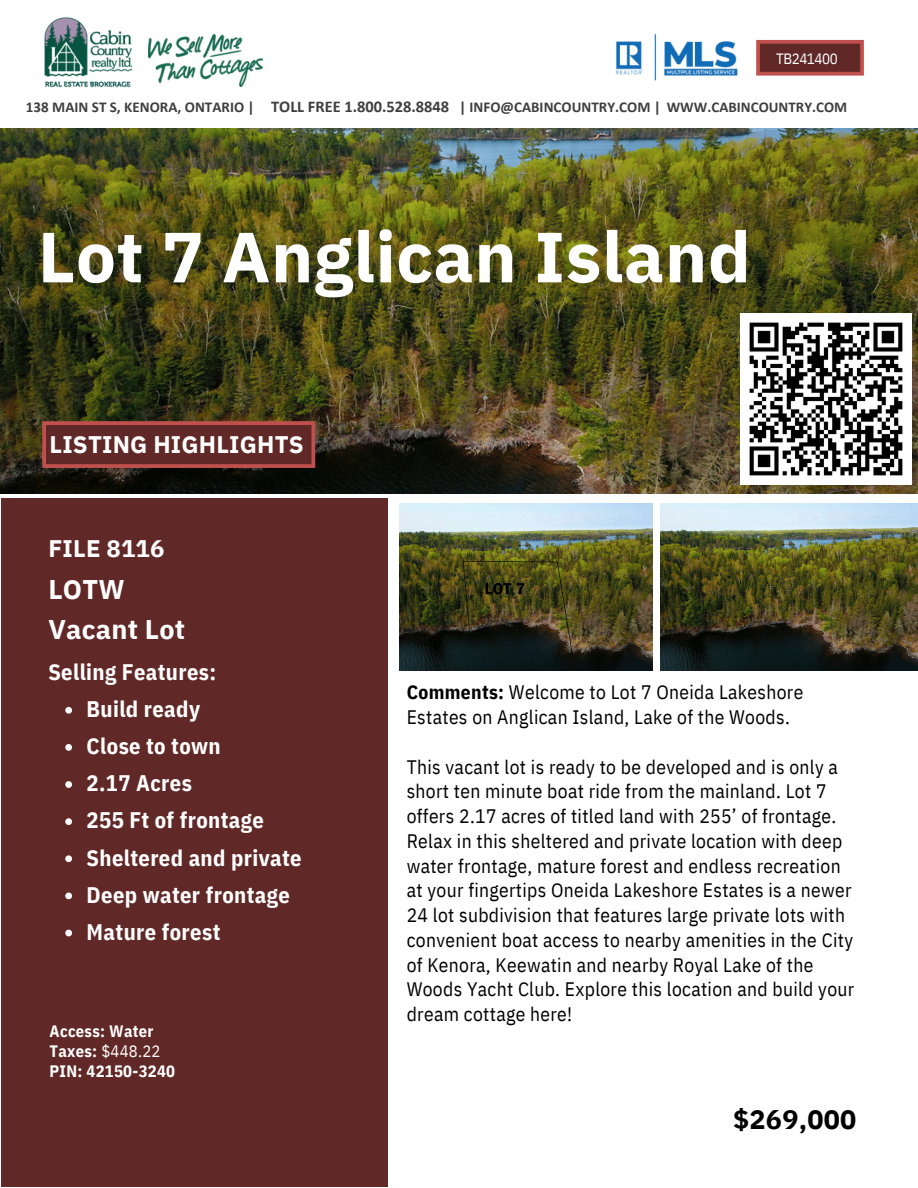
<style>
.page{position:relative;width:918px;height:1188px;background:#fff}
.page>*{position:absolute;margin:0;border:0;box-sizing:border-box;transform-origin:0 0}
.t1{font:700 70.8px "IBM Plex Sans";letter-spacing:.01em;color:#fff}
.t2{font:700 27px/40.5px "IBM Plex Sans";letter-spacing:.01em;color:#fff}
.t3{font:700 27px "IBM Plex Sans";letter-spacing:.01em;color:#000}
.t4{font:700 24px "IBM Plex Sans";letter-spacing:.01em;color:#fff}
.t5{font:700 22.5px "IBM Plex Sans Cond";letter-spacing:.015em;color:#fff}
.t6{font:19.5px/24.8px "IBM Plex Sans Cond";letter-spacing:.015em;color:#000}
.t7{font:700 16.5px "IBM Plex Sans Cond";letter-spacing:.015em;color:#fff}
.t8{font:700 16.5px "Calibri";color:#3f3f3f}
.t9{font:16.5px "IBM Plex Sans Cond";color:#fff}
.t10{font:700 15px "Calibri";color:#3f3f3f}
.t11{font:15px "IBM Plex Sans Cond";letter-spacing:-.03em;color:#fff}
.s1{font-weight:700}
</style>
<div class="page">
<div style="left:1px;top:499px;width:387px;height:688px;background:#602826"></div>
<img style="left:615px;top:33px;width:123px;height:48px">
<div style="left:758px;top:42px;width:104px;height:32px;background:#602826"></div>
<div style="left:756px;top:40px;width:108px;height:36px;border:4px solid #c0504d"></div>
<img style="left:0;top:129px;width:918px;height:364px">
<img style="left:44px;top:17px;width:89px;height:71px">
<img style="left:149px;top:34px;width:113px;height:52px">
<div style="left:44px;top:423px;width:269px;height:43px;background:#602826"></div>
<div style="left:42px;top:421px;width:273px;height:47px;border:4px solid #c0504d"></div>
<img style="left:741px;top:313px;width:171px;height:171px">
<svg style="left:65px;top:707px;width:7px;height:7px"></svg>
<svg style="left:65px;top:744px;width:7px;height:7px"></svg>
<svg style="left:65px;top:781px;width:7px;height:7px"></svg>
<svg style="left:65px;top:818px;width:7px;height:7px"></svg>
<svg style="left:65px;top:855px;width:7px;height:7px"></svg>
<svg style="left:65px;top:893px;width:7px;height:6px"></svg>
<svg style="left:65px;top:930px;width:7px;height:6px"></svg>
<img style="left:399px;top:504px;width:253px;height:166px">
<img style="left:661px;top:504px;width:257px;height:166px">
<p class="t11" style="left:776px;top:49px;width:63px">TB241400</p>
<p class="t10" style="left:26px;top:100px;width:230px">138 MAIN ST S, KENORA, ONTARIO |</p>
<p class="t8" style="left:271px;top:99px;width:180px">TOLL FREE 1.800.528.8848</p>
<p class="t10" style="left:459px;top:100px;width:390px">| INFO@CABINCOUNTRY.COM | WWW.CABINCOUNTRY.COM</p>
<p class="t1" style="left:38px;top:210px;width:714px">Lot 7 Anglican Island</p>
<p class="t4" style="left:50px;top:428px;width:256px">LISTING HIGHLIGHTS</p>
<p class="t4" style="left:48px;top:533px;width:118px">FILE 8116</p>
<p class="t2" style="left:48px;top:568px;width:138px">LOTW<br>Vacant Lot</p>
<p class="t5" style="left:48px;top:657px;width:169px">Selling Features:</p>
<h1 class="t5" style="left:87px;top:694px;width:115px">Build ready</h1>
<p class="t5" style="left:87px;top:731px;width:136px">Close to town</p>
<h3 class="t5" style="left:87px;top:768px;width:107px">2.17 Acres</h3>
<p class="t5" style="left:87px;top:805px;width:179px">255 Ft of frontage</p>
<p class="t5" style="left:87px;top:842px;width:216px">Sheltered and private</p>
<h3 class="t5" style="left:87px;top:880px;width:205px">Deep water frontage</h3>
<h2 class="t5" style="left:87px;top:917px;width:135px">Mature forest</h2>
<h4 class="t7" style="left:50px;top:1020px;width:106px">Access: Water</h4>
<p class="t9" style="left:50px;top:1040px;width:112px"><span class="s1">Taxes:</span> $448.22</p>
<p class="t7" style="left:50px;top:1061px;width:127px">PIN: 42150-3240</p>
<p class="t6" style="left:407px;top:680px;width:398px"><span class="s1">Comments:</span> Welcome to Lot 7 Oneida Lakeshore<br>Estates on Anglican Island, Lake of the Woods.</p>
<p class="t6" style="left:407px;top:754px;width:449px">This vacant lot is ready to be developed and is only a short ten minute boat ride from the mainland. Lot 7 offers 2.17 acres of titled land with 255’ of frontage.<br>Relax in this sheltered and private location with deep water frontage, mature forest and endless recreation at your fingertips Oneida Lakeshore Estates is a newer 24 lot subdivision that features large private lots with convenient boat access to nearby amenities in the City of Kenora, Keewatin and nearby Royal Lake of the Woods Yacht Club. Explore this location and build your dream cottage here!</p>
<p class="t3" style="left:733px;top:1102px;width:125px">$269,000</p>
</div>
